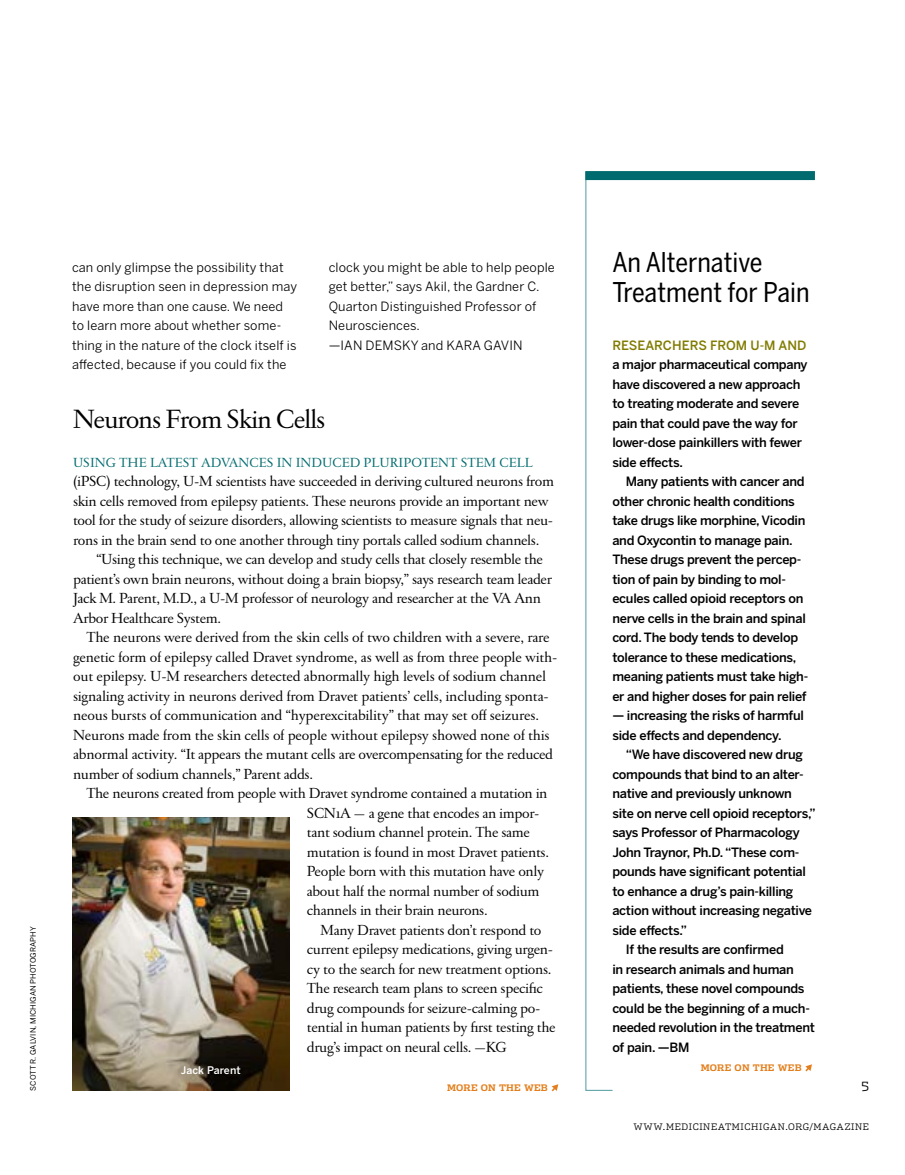
<style>
.page{position:relative;width:905px;height:1175px;background:#fff}
.page>*{position:absolute;margin:0;border:0;box-sizing:border-box;transform-origin:0 0}
.t1{font:28.5px "Garamond FB Text";letter-spacing:-.04em;color:#000}
.t2{font:27px/30px "Benton Sans Cond Regluar";color:#000}
.t3{font:15.75px "Garamond FB Text";letter-spacing:-.02em;color:#000}
.t4{font:14.25px "Garamond FB Text";color:#006b6e}
.t5{font:500 12.75px/19.5px "Benton Sans";letter-spacing:-.02em;color:#000}
.t6{font:12.75px/19.5px "Benton Sans";letter-spacing:.01em;color:#000}
.t7{font:500 12.75px "Benton Sans";color:#817c00}
.t8{font:300 12.75px "Dispatch";color:#000}
.t9{font:500 10.5px "Benton Sans";color:#fff}
.t10{font:300 9px "Dispatch";letter-spacing:.07em;color:#000}
.t11{font:700 9px "Dispatch";letter-spacing:.02em;color:#e37f1c}
.t12{font:7.5px "Benton Sans Regluar";letter-spacing:.01em;color:#000}
</style>
<div class="page">
<svg style="left:805px;top:1064px;width:7px;height:7px"></svg>
<img style="left:72px;top:818px;width:217px;height:272px">
<svg style="left:585px;top:180px;width:28px;height:911px"></svg>
<div style="left:585px;top:171px;width:229px;height:9px;background:#006b6e"></div>
<svg style="left:551px;top:1084px;width:7px;height:7px"></svg>
<p class="t12" style="left:29px;top:1090px;width:166px;rotate:-90deg">Scott R. Galvin, Michigan Photography</p>
<p class="t6" style="left:72px;top:257px;width:227px">can only glimpse the possibility that the disruption seen in depression may have more than one cause. We need to learn more about whether some&shy;thing in the nature of the clock itself is affected, because if you could fix the</p>
<p class="t6" style="left:328px;top:257px;width:228px">clock you might be able to help people get better,” says Akil, the Gardner C.<br>Quarton Distinguished Professor of<br>Neurosciences.<br>—IAN DEMSKY and KARA GAVIN</p>
<h1 class="t1" style="left:73px;top:404px;width:254px">Neurons From Skin Cells</h1>
<p class="t4" style="left:73px;top:455px;width:461px">Using the latest advances in induced pluripotent stem cell</p>
<p class="t3" style="left:73px;top:473px;width:482px">(iPSC) technology, U-M scientists have succeeded in deriving cultured neurons from</p>
<p class="t3" style="left:73px;top:492px;width:477px">skin cells removed from epilepsy patients. These neurons provide an important new</p>
<p class="t3" style="left:73px;top:512px;width:481px">tool for the study of seizure disorders, allowing scientists to measure signals that neu-</p>
<p class="t3" style="left:73px;top:531px;width:468px">rons in the brain send to one another through tiny portals called sodium channels.</p>
<p class="t3" style="left:96px;top:551px;width:448px">“Using this technique, we can develop and study cells that closely resemble the</p>
<p class="t3" style="left:73px;top:570px;width:480px">patient’s own brain neurons, without doing a brain biopsy,” says research team leader</p>
<p class="t3" style="left:73px;top:590px;width:469px">Jack M. Parent, M.D., a U-M professor of neurology and researcher at the VA Ann</p>
<p class="t3" style="left:73px;top:609px;width:150px">Arbor Healthcare System.</p>
<p class="t3" style="left:86px;top:629px;width:464px">The neurons were derived from the skin cells of two children with a severe, rare</p>
<p class="t3" style="left:73px;top:648px;width:486px">genetic form of epilepsy called Dravet syndrome, as well as from three people with-</p>
<p class="t3" style="left:73px;top:668px;width:474px">out epilepsy. U-M researchers detected abnormally high levels of sodium channel</p>
<p class="t3" style="left:73px;top:687px;width:477px">signaling activity in neurons derived from Dravet patients’ cells, including sponta-</p>
<p class="t3" style="left:73px;top:707px;width:467px">neous bursts of communication and “hyperexcitability” that may set off seizures.</p>
<p class="t3" style="left:73px;top:726px;width:478px">Neurons made from the skin cells of people without epilepsy showed none of this</p>
<p class="t3" style="left:73px;top:746px;width:481px">abnormal activity. “It appears the mutant cells are overcompensating for the reduced</p>
<p class="t3" style="left:73px;top:765px;width:241px">number of sodium channels,” Parent adds.</p>
<p class="t3" style="left:86px;top:785px;width:462px">The neurons created from people with Dravet syndrome contained a mutation in</p>
<p class="t3" style="left:307px;top:804px;width:234px">SCN1A — a gene that encodes an impor-</p>
<p class="t3" style="left:307px;top:824px;width:225px">tant sodium channel protein. The same</p>
<p class="t3" style="left:307px;top:843px;width:244px">mutation is found in most Dravet patients.</p>
<p class="t3" style="left:307px;top:863px;width:239px">People born with this mutation have only</p>
<p class="t3" style="left:307px;top:882px;width:234px">about half the normal number of sodium</p>
<p class="t3" style="left:307px;top:902px;width:182px">channels in their brain neurons.</p>
<p class="t3" style="left:320px;top:921px;width:222px">Many Dravet patients don’t respond to</p>
<p class="t3" style="left:307px;top:941px;width:248px">current epilepsy medications, giving urgen-</p>
<p class="t3" style="left:307px;top:960px;width:246px">cy to the search for new treatment options.</p>
<p class="t3" style="left:307px;top:980px;width:237px">The research team plans to screen specific</p>
<p class="t3" style="left:307px;top:999px;width:235px">drug compounds for seizure-calming po-</p>
<p class="t3" style="left:307px;top:1019px;width:250px">tential in human patients by first testing the</p>
<p class="t3" style="left:307px;top:1038px;width:200px">drug’s impact on neural cells. —KG</p>
<p class="t9" style="left:181px;top:1063px;width:61px">Jack Parent</p>
<h2 class="t2" style="left:612px;top:247px;width:199px">An Alternative<br>Treatment for Pain</h2>
<p class="t7" style="left:612px;top:337px;width:194px">Researchers from U-M and</p>
<p class="t5" style="left:612px;top:355px;width:197px">a major pharmaceutical company have discovered a new approach to treating moderate and severe pain that could pave the way for lower-dose painkillers with fewer side effects.</p>
<p class="t5" style="left:612px;top:472px;width:197px;text-indent:14px">Many patients with cancer and other chronic health conditions take drugs like morphine, Vicodin and Oxycontin to manage pain.<br>These drugs prevent the percep&shy;tion of pain by binding to mol&shy;ecules called opioid receptors on nerve cells in the brain and spinal cord. The body tends to develop tolerance to these medications, meaning patients must take high&shy;er and higher doses for pain relief</p>
<p class="t5" style="left:612px;top:706px;width:193px">— increasing the risks of harmful side effects and dependency.</p>
<p class="t5" style="left:626px;top:745px;width:179px">“We have discovered new drug</p>
<p class="t5" style="left:612px;top:764px;width:193px">compounds that bind to an alter-</p>
<p class="t5" style="left:612px;top:784px;width:181px">native and previously unknown</p>
<p class="t5" style="left:612px;top:803px;width:205px">site on nerve cell opioid receptors,”</p>
<p class="t5" style="left:612px;top:823px;width:189px">says Professor of Pharmacology</p>
<p class="t5" style="left:612px;top:842px;width:188px">John Traynor, Ph.D. “These com-</p>
<p class="t5" style="left:612px;top:862px;width:195px">pounds have significant potential</p>
<p class="t5" style="left:612px;top:881px;width:183px">to enhance a drug’s pain-killing</p>
<p class="t5" style="left:612px;top:901px;width:201px">action without increasing negative</p>
<p class="t5" style="left:612px;top:920px;width:76px">side effects.”</p>
<p class="t5" style="left:626px;top:940px;width:159px">If the results are confirmed</p>
<p class="t5" style="left:612px;top:959px;width:183px">in research animals and human</p>
<p class="t5" style="left:612px;top:979px;width:194px">patients, these novel compounds</p>
<p class="t5" style="left:612px;top:998px;width:199px">could be the beginning of a much-</p>
<p class="t5" style="left:612px;top:1018px;width:204px">needed revolution in the treatment</p>
<p class="t5" style="left:612px;top:1037px;width:68px">of pain. —BM</p>
<p class="t11" style="left:700px;top:1062px;width:102px">MORE ON THE WEB</p>
<p class="t11" style="left:447px;top:1082px;width:102px">MORE ON THE WEB</p>
<p class="t8" style="left:861px;top:1078px;width:9px">5</p>
<p class="t10" style="left:633px;top:1121px;width:237px">WWW.MEDICINEATMICHIGAN.ORG/MAGAZINE</p>
</div>
